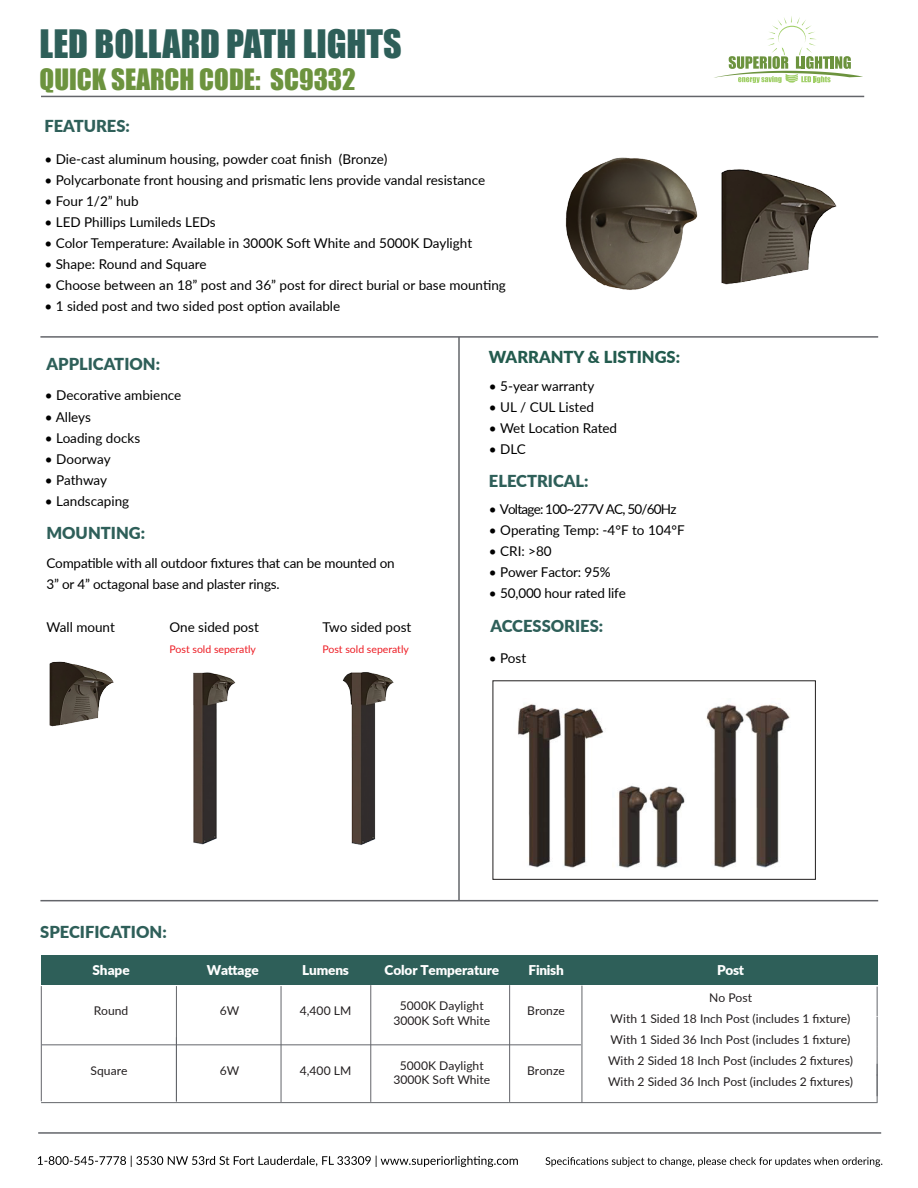
<style>
.page{position:relative;width:918px;height:1188px;background:#fff}
.page>*{position:absolute;margin:0;border:0;box-sizing:border-box;transform-origin:0 0}
.t1{font:36px "Impact";color:#2e5f59}
.t2{font:27px "Impact";color:#6c933e}
.t3{font:900 16.5px "Lato";color:#2e5f59}
.t4{font:900 16.5px "Lato";color:#235b4e}
.t5{font:13.5px/21px "Lato";color:#000}
.t6{font:900 13.5px "Lato";letter-spacing:-.01em;color:#fff}
.t7{font:13.5px "Lato";letter-spacing:-.055em;color:#000}
.t8{font:12px/21px "Lato";color:#231f20;text-align:center}
.t9{font:10.5px "Lato";color:#ed1c24}
</style>
<div class="page">
<div style="left:41px;top:956px;width:836px;height:29px;background:#2e5f59"></div>
<hr style="left:176px;top:986px;width:1px;height:115px;background:#63656a">
<hr style="left:41px;top:986px;width:1px;height:115px;background:#63656a">
<hr style="left:281px;top:986px;width:1px;height:116px;background:#63656a">
<svg style="left:877px;top:987px;width:1px;height:59px"></svg>
<hr style="left:582px;top:986px;width:1px;height:117px;background:#63656a">
<hr style="left:877px;top:1046px;width:1px;height:30px;background:#63656a">
<hr style="left:877px;top:1064px;width:1px;height:39px;background:#63656a">
<svg style="left:877px;top:1075px;width:1px;height:21px"></svg>
<hr style="left:176px;top:1037px;width:1px;height:65px;background:#63656a">
<hr style="left:370px;top:985px;width:1px;height:117px;background:#63656a">
<hr style="left:509px;top:985px;width:1px;height:117px;background:#63656a">
<hr style="left:40px;top:336px;width:838px;height:2px;background:#63656a">
<hr style="left:458px;top:337px;width:2px;height:564px;background:#63656a">
<hr style="left:40px;top:900px;width:838px;height:1px;background:#63656a">
<hr style="left:41px;top:96px;width:823px;height:1px;background:#63656a">
<svg style="left:714px;top:16px;width:149px;height:67px"></svg>
<hr style="left:42px;top:1044px;width:539px;height:1px;background:#63656a">
<hr style="left:41px;top:1102px;width:836px;height:1px;background:#63656a">
<hr style="left:38px;top:1132px;width:843px;height:2px;background:#63656a">
<svg style="left:38px;top:1156px;width:480px;height:11px"></svg>
<svg style="left:545px;top:1157px;width:337px;height:10px"></svg>
<img style="left:49px;top:661px;width:65px;height:66px">
<img style="left:721px;top:169px;width:116px;height:116px">
<img style="left:193px;top:672px;width:43px;height:173px">
<img style="left:342px;top:672px;width:52px;height:173px">
<img style="left:565px;top:157px;width:133px;height:133px">
<img style="left:518px;top:704px;width:272px;height:164px">
<div style="left:493px;top:680px;width:323px;height:200px;border:1px solid #211e1e"></div>
<h1 class="t1" style="left:40px;top:15px;width:364px">LED BOLLARD PATH LIGHTS</h1>
<h2 class="t2" style="left:40px;top:58px;width:318px">QUICK SEARCH CODE: SC9332</h2>
<p class="t3" style="left:44px;top:114px;width:87px">FEATURES:</p>
<p class="t5" style="left:45px;top:148px;width:344px">• Die-cast aluminum housing, powder coat finish (Bronze)</p>
<p class="t5" style="left:45px;top:169px;width:442px">• Polycarbonate front housing and prismatic lens provide vandal resistance</p>
<p class="t5" style="left:45px;top:190px;width:96px">• Four 1/2” hub</p>
<p class="t5" style="left:45px;top:211px;width:173px">• LED Phillips Lumileds LEDs</p>
<p class="t5" style="left:45px;top:232px;width:429px">• Color Temperature: Available in 3000K Soft White and 5000K Daylight</p>
<p class="t5" style="left:45px;top:253px;width:164px">• Shape: Round and Square</p>
<p class="t5" style="left:45px;top:274px;width:463px">• Choose between an 18” post and 36” post for direct burial or base mounting</p>
<p class="t5" style="left:45px;top:295px;width:297px">• 1 sided post and two sided post option available</p>
<p class="t3" style="left:46px;top:351px;width:115px">APPLICATION:</p>
<p class="t5" style="left:45px;top:385px;width:138px">• Decorative ambience</p>
<p class="t5" style="left:45px;top:406px;width:47px">• Alleys</p>
<p class="t5" style="left:45px;top:427px;width:97px">• Loading docks</p>
<p class="t5" style="left:45px;top:448px;width:67px">• Doorway</p>
<p class="t5" style="left:45px;top:469px;width:64px">• Pathway</p>
<p class="t5" style="left:45px;top:490px;width:86px">• Landscaping</p>
<p class="t3" style="left:46px;top:521px;width:100px">MOUNTING:</p>
<p class="t5" style="left:46px;top:552px;width:350px">Compatible with all outdoor fixtures that can be mounted on<br>3” or 4” octagonal base and plaster rings.</p>
<p class="t5" style="left:47px;top:616px;width:70px">Wall mount</p>
<p class="t5" style="left:169px;top:616px;width:91px">One sided post</p>
<p class="t9" style="left:169px;top:641px;width:88px">Post sold seperatly</p>
<p class="t5" style="left:322px;top:616px;width:91px">Two sided post</p>
<p class="t9" style="left:322px;top:641px;width:88px">Post sold seperatly</p>
<p class="t4" style="left:489px;top:345px;width:193px">WARRANTY &amp; LISTINGS:</p>
<p class="t5" style="left:489px;top:375px;width:107px">• 5-year warranty</p>
<p class="t5" style="left:489px;top:396px;width:107px">• UL / CUL Listed</p>
<p class="t5" style="left:489px;top:417px;width:130px">• Wet Location Rated</p>
<p class="t5" style="left:489px;top:438px;width:39px">• DLC</p>
<p class="t3" style="left:489px;top:469px;width:101px">ELECTRICAL:</p>
<p class="t7" style="left:489px;top:499px;width:189px">• Voltage: 100~277V AC, 50/60Hz</p>
<p class="t5" style="left:489px;top:519px;width:197px">• Operating Temp: -4°F to 104°F</p>
<p class="t5" style="left:489px;top:540px;width:64px">• CRI: &gt;80</p>
<p class="t5" style="left:489px;top:561px;width:123px">• Power Factor: 95%</p>
<p class="t5" style="left:489px;top:582px;width:138px">• 50,000 hour rated life</p>
<p class="t3" style="left:490px;top:614px;width:114px">ACCESSORIES:</p>
<p class="t5" style="left:489px;top:647px;width:39px">• Post</p>
<p class="t3" style="left:40px;top:919px;width:128px">SPECIFICATION:</p>
<p class="t6" style="left:93px;top:960px;width:39px">Shape</p>
<p class="t6" style="left:207px;top:960px;width:54px">Wattage</p>
<p class="t6" style="left:302px;top:960px;width:48px">Lumens</p>
<p class="t6" style="left:385px;top:960px;width:116px">Color Temperature</p>
<p class="t6" style="left:529px;top:960px;width:37px">Finish</p>
<p class="t6" style="left:717px;top:960px;width:29px">Post</p>
<p class="t8" style="left:94px;top:999px;width:36px">Round</p>
<p class="t8" style="left:220px;top:999px;width:21px">6W</p>
<p class="t8" style="left:527px;top:999px;width:39px">Bronze</p>
<p class="t8" style="left:608px;top:986px;width:247px">No Post<br>With 1 Sided 18 Inch Post (includes 1 fixture)<br>With 1 Sided 36 Inch Post (includes 1 fixture)<br>With 2 Sided 18 Inch Post (includes 2 fixtures)<br>With 2 Sided 36 Inch Post (includes 2 fixtures)</p>
<p class="t8" style="left:393px;top:998px;width:98px;line-height:14.4px">5000K Daylight<br>3000K Soft White</p>
<p class="t8" style="left:393px;top:1058px;width:98px;line-height:14.4px">5000K Daylight<br>3000K Soft White</p>
<p class="t8" style="left:300px;top:999px;width:53px">4,400 LM</p>
<p class="t8" style="left:300px;top:1059px;width:53px">4,400 LM</p>
<p class="t8" style="left:91px;top:1059px;width:38px">Square</p>
<p class="t8" style="left:220px;top:1059px;width:21px">6W</p>
<p class="t8" style="left:527px;top:1059px;width:39px">Bronze</p>
</div>
